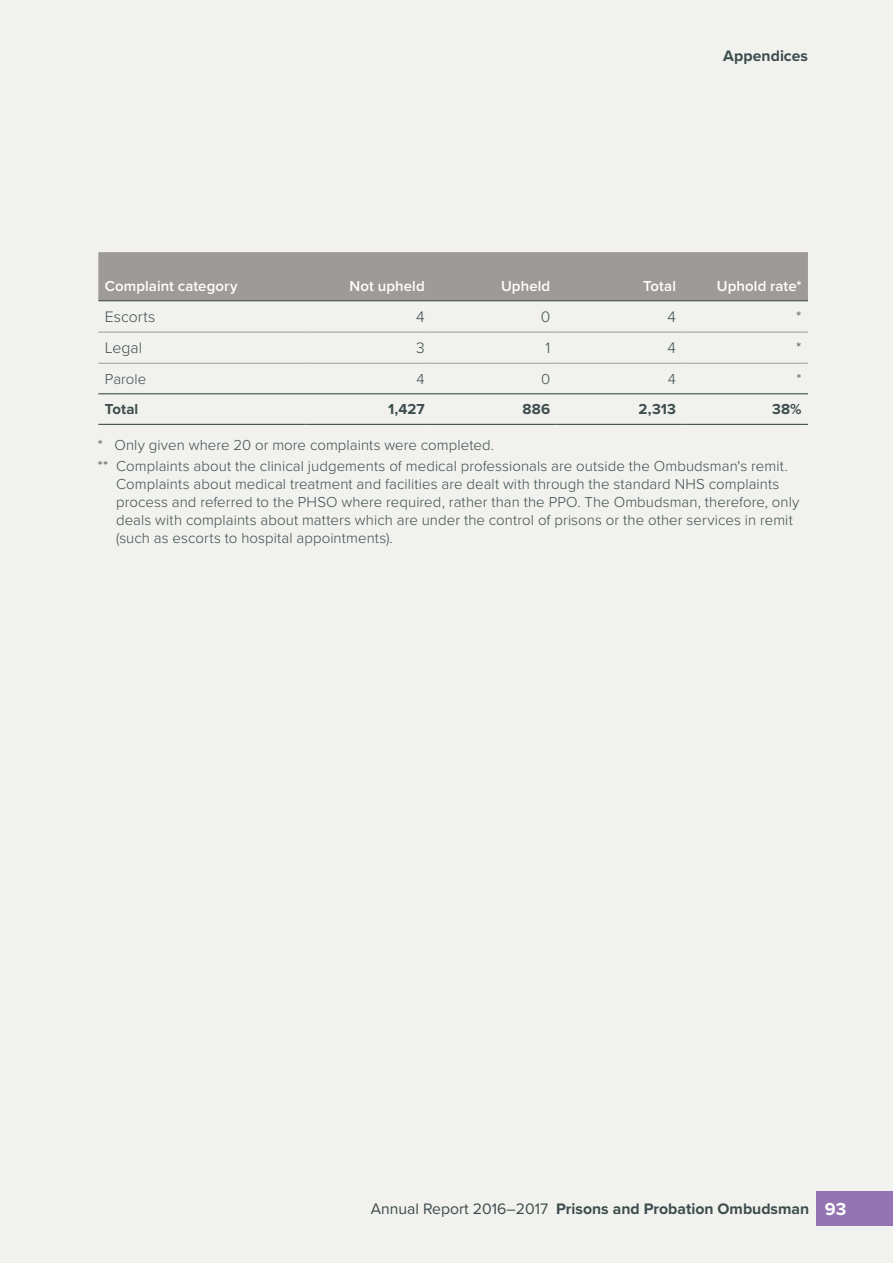
<style>
.page{position:relative;width:893px;height:1263px;background:#f1f1ee}
.page>*{position:absolute;margin:0;border:0;box-sizing:border-box;transform-origin:0 0}
.t1{font:700 18px "Proxima Nova";color:#fff}
.t2{font:700 15.75px "Proxima Nova";color:#3d4d4d}
.Table_copy{font:300 15.75px "Proxima Nova";letter-spacing:.005em;color:#3d4d4d}
.Table_copy-2{font:300 15px/18px "Proxima Nova";letter-spacing:.005em;color:#3d4d4d}
.Paragraph_heading{font:600 15px "Proxima Nova";letter-spacing:.005em;color:#fff}
.Table_copy-3{font:700 15px "Proxima Nova";letter-spacing:.005em;color:#3d4d4d}
.s1{font-weight:400}
</style>
<div class="page">
<div style="left:816px;top:1192px;width:77px;height:34px;background:#9373b1"></div>
<div style="left:98px;top:252px;width:710px;height:48px;background:#9e9a98"></div>
<hr style="left:98px;top:332px;width:207px;height:1px;background:#9e9a98">
<hr style="left:305px;top:332px;width:126px;height:1px;background:#9e9a98">
<hr style="left:431px;top:332px;width:126px;height:1px;background:#9e9a98">
<hr style="left:557px;top:332px;width:125px;height:1px;background:#9e9a98">
<hr style="left:682px;top:332px;width:126px;height:1px;background:#9e9a98">
<hr style="left:98px;top:363px;width:207px;height:1px;background:#9e9a98">
<hr style="left:305px;top:363px;width:126px;height:1px;background:#9e9a98">
<hr style="left:431px;top:363px;width:126px;height:1px;background:#9e9a98">
<hr style="left:557px;top:363px;width:125px;height:1px;background:#9e9a98">
<hr style="left:682px;top:363px;width:126px;height:1px;background:#9e9a98">
<hr style="left:98px;top:393px;width:207px;height:1px;background:#3d4d4d">
<hr style="left:305px;top:393px;width:126px;height:1px;background:#3d4d4d">
<hr style="left:431px;top:393px;width:126px;height:1px;background:#3d4d4d">
<hr style="left:557px;top:393px;width:125px;height:1px;background:#3d4d4d">
<hr style="left:682px;top:393px;width:126px;height:1px;background:#3d4d4d">
<hr style="left:98px;top:424px;width:207px;height:1px;background:#3d4d4d">
<hr style="left:305px;top:424px;width:126px;height:1px;background:#3d4d4d">
<hr style="left:431px;top:424px;width:126px;height:1px;background:#3d4d4d">
<hr style="left:557px;top:424px;width:125px;height:1px;background:#3d4d4d">
<hr style="left:682px;top:424px;width:126px;height:1px;background:#3d4d4d">
<hr style="left:98px;top:300px;width:207px;height:1px;background:#3d4d4d">
<hr style="left:305px;top:300px;width:126px;height:1px;background:#3d4d4d">
<hr style="left:431px;top:300px;width:126px;height:1px;background:#3d4d4d">
<hr style="left:557px;top:300px;width:125px;height:1px;background:#3d4d4d">
<hr style="left:682px;top:300px;width:126px;height:1px;background:#3d4d4d">
<p class="t2" style="left:723px;top:46px;width:86px">Appendices</p>
<p class="Paragraph_heading" style="left:105px;top:277px;width:134px">Complaint category</p>
<p class="Paragraph_heading" style="left:349px;top:277px;width:77px">Not upheld</p>
<p class="Paragraph_heading" style="left:501px;top:277px;width:51px">Upheld</p>
<p class="Paragraph_heading" style="left:643px;top:277px;width:34px">Total</p>
<p class="Paragraph_heading" style="left:717px;top:277px;width:86px">Uphold rate*</p>
<p class="Table_copy" style="left:105px;top:307px;width:52px">Escorts</p>
<p class="Table_copy" style="left:416px;top:307px;width:10px">4</p>
<p class="Table_copy" style="left:541px;top:307px;width:11px">0</p>
<p class="Table_copy" style="left:667px;top:307px;width:10px">4</p>
<p class="Table_copy" style="left:796px;top:307px;width:7px">*</p>
<p class="Table_copy" style="left:105px;top:338px;width:39px">Legal</p>
<p class="Table_copy" style="left:416px;top:338px;width:10px">3</p>
<p class="Table_copy" style="left:545px;top:338px;width:6px">1</p>
<p class="Table_copy" style="left:667px;top:338px;width:10px">4</p>
<p class="Table_copy" style="left:796px;top:338px;width:7px">*</p>
<p class="Table_copy-2" style="left:105px;top:370px;width:43px">Parole</p>
<p class="Table_copy-2" style="left:417px;top:370px;width:10px">4</p>
<p class="Table_copy-2" style="left:541px;top:370px;width:11px">0</p>
<p class="Table_copy-2" style="left:668px;top:370px;width:10px">4</p>
<p class="Table_copy-2" style="left:796px;top:370px;width:7px">*</p>
<p class="Table_copy-3" style="left:105px;top:400px;width:35px">Total</p>
<p class="Table_copy-3" style="left:388px;top:400px;width:38px">1,427</p>
<p class="Table_copy-3" style="left:523px;top:400px;width:29px">886</p>
<p class="Table_copy-3" style="left:638px;top:400px;width:39px">2,313</p>
<p class="Table_copy-3" style="left:772px;top:400px;width:31px">38%</p>
<p class="Table_copy-2" style="left:98px;top:436px;width:398px">* Only given where 20 or more complaints were completed.</p>
<p class="Table_copy-2" style="left:116px;top:457px;width:685px;text-indent:-18px">** Complaints about the clinical judgements of medical professionals are outside the Ombudsman's remit.<br>Complaints about medical treatment and facilities are dealt with through the standard NHS complaints process and referred to the PHSO where required, rather than the PPO. The Ombudsman, therefore, only deals with complaints about matters which are under the control of prisons or the other services in remit (such as escorts to hospital appointments).</p>
<p class="t2" style="left:371px;top:1199px;width:440px"><span class="s1">Annual Report 2016–2017</span> Prisons and Probation Ombudsman</p>
<p class="t1" style="left:825px;top:1198px;width:23px">93</p>
</div>
